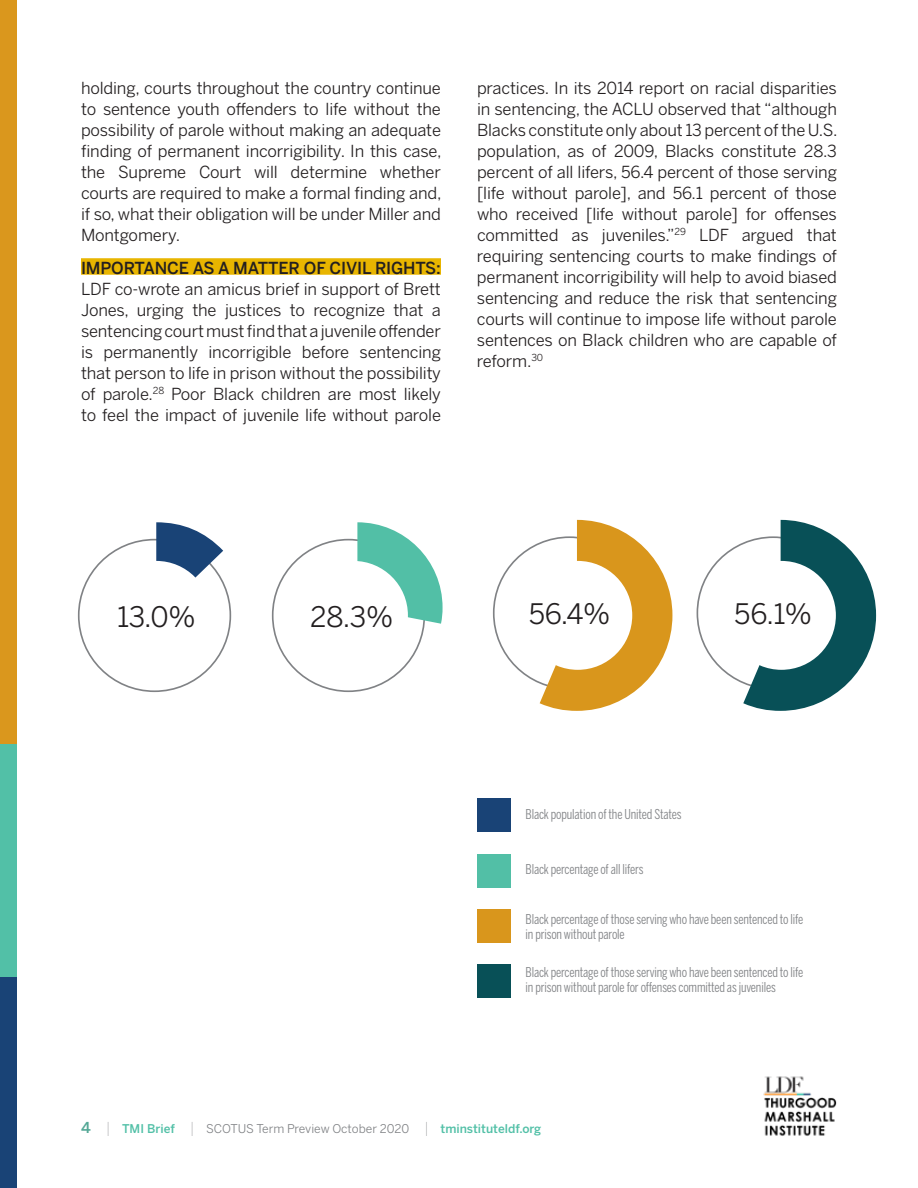
<style>
.page{position:relative;width:918px;height:1188px;background:#fff}
.page>*{position:absolute;margin:0;border:0;box-sizing:border-box;transform-origin:0 0}
.t1{font:28.05px "Benton Sans";letter-spacing:-.01em;color:#231f20}
.t2{font:16.5px/21px "Benton Sans";letter-spacing:-.01em;color:#231f20;text-align:justify}
.t3{font:500 16.5px "Benton Sans";letter-spacing:-.01em;color:#231f20}
.t4{font:13.5px/15px "Benton Sans Comp";letter-spacing:-.01em;color:#808285}
.t5{font:12px "Benton Sans";letter-spacing:-.01em;color:#808285}
.s1{font-weight:500;font-size:15px;color:#54a896}
.s2{font-weight:100;font-size:15px}
.s3{font-weight:500;color:#52c0a7}
</style>
<div class="page">
<img style="left:763px;top:1076px;width:74px;height:60px">
<div style="left:0;top:0;width:16px;height:744px;background:#da971d"></div>
<div style="left:0;top:744px;width:16px;height:233px;background:#52c0a7"></div>
<div style="left:0;top:977px;width:16px;height:211px;background:#194376"></div>
<div style="left:81px;top:258px;width:360px;height:17px;background:#e8b500"></div>
<div style="left:477px;top:799px;width:33px;height:33px;background:#194376"></div>
<div style="left:477px;top:854px;width:33px;height:33px;background:#52bfa6"></div>
<div style="left:477px;top:909px;width:33px;height:33px;background:#d9961c"></div>
<div style="left:477px;top:964px;width:33px;height:33px;background:#085057"></div>
<svg style="left:156px;top:522px;width:67px;height:63px"></svg>
<div style="left:102px;top:561px;width:109px;height:109px;background:#fff;border-radius:50%"></div>
<svg style="left:357px;top:522px;width:86px;height:102px"></svg>
<div style="left:299px;top:561px;width:109px;height:109px;background:#fff;border-radius:50%"></div>
<svg style="left:540px;top:520px;width:132px;height:191px"></svg>
<svg style="left:743px;top:520px;width:133px;height:191px"></svg>
<div style="left:523px;top:561px;width:109px;height:109px;background:#fff;border-radius:50%"></div>
<div style="left:727px;top:561px;width:109px;height:109px;background:#fff;border-radius:50%"></div>
<p class="t2" style="left:81px;top:78px;width:362px">holding, courts throughout the country continue to sentence youth offenders to life without the possibility of parole without making an adequate finding of permanent incorrigibility. In this case, the Supreme Court will determine whether courts are required to make a formal finding and, if so, what their obligation will be under Miller and Montgomery.</p>
<p class="t3" style="left:81px;top:258px;width:361px">IMPORTANCE AS A MATTER OF CIVIL RIGHTS:</p>
<p class="t2" style="left:81px;top:279px;width:362px">LDF co-wrote an amicus brief in support of Brett Jones, urging the justices to recognize that a sentencing court must find that a juvenile offender is permanently incorrigible before sentencing that person to life in prison without the possibility of parole.<sup>28</sup> Poor Black children are most likely to feel the impact of juvenile life without parole</p>
<p class="t2" style="left:477px;top:78px;width:362px">practices. In its 2014 report on racial disparities in sentencing, the ACLU observed that “although Blacks constitute only about 13 percent of the U.S. population, as of 2009, Blacks constitute 28.3 percent of all lifers, 56.4 percent of those serving [life without parole], and 56.1 percent of those who received [life without parole] for offenses committed as juveniles.”<sup>29</sup> LDF argued that requiring sentencing courts to make findings of permanent incorrigibility will help to avoid biased sentencing and reduce the risk that sentencing courts will continue to impose life without parole sentences on Black children who are capable of reform.<sup>30</sup></p>
<h1 class="t1" style="left:117px;top:600px;width:80px">13.0%</h1>
<h1 class="t1" style="left:310px;top:600px;width:85px">28.3%</h1>
<h1 class="t1" style="left:529px;top:597px;width:83px">56.4%</h1>
<h1 class="t1" style="left:734px;top:597px;width:79px">56.1%</h1>
<p class="t4" style="left:526px;top:806px;width:157px">Black population of the United States</p>
<p class="t4" style="left:526px;top:861px;width:119px">Black percentage of all lifers</p>
<p class="t4" style="left:526px;top:911px;width:279px">Black percentage of those serving who have been sentenced to life in prison without parole</p>
<p class="t4" style="left:526px;top:965px;width:279px">Black percentage of those serving who have been sentenced to life in prison without parole for offenses committed as juveniles</p>
<p class="t5" style="left:81px;top:1121px;width:462px"><span class="s1">4</span> <span class="s2">|</span> <span class="s3">TMI Brief</span> <span class="s2">|</span> SCOTUS Term Preview October 2020 <span class="s2">|</span> <span class="s3">tminstituteldf.org</span></p>
</div>
